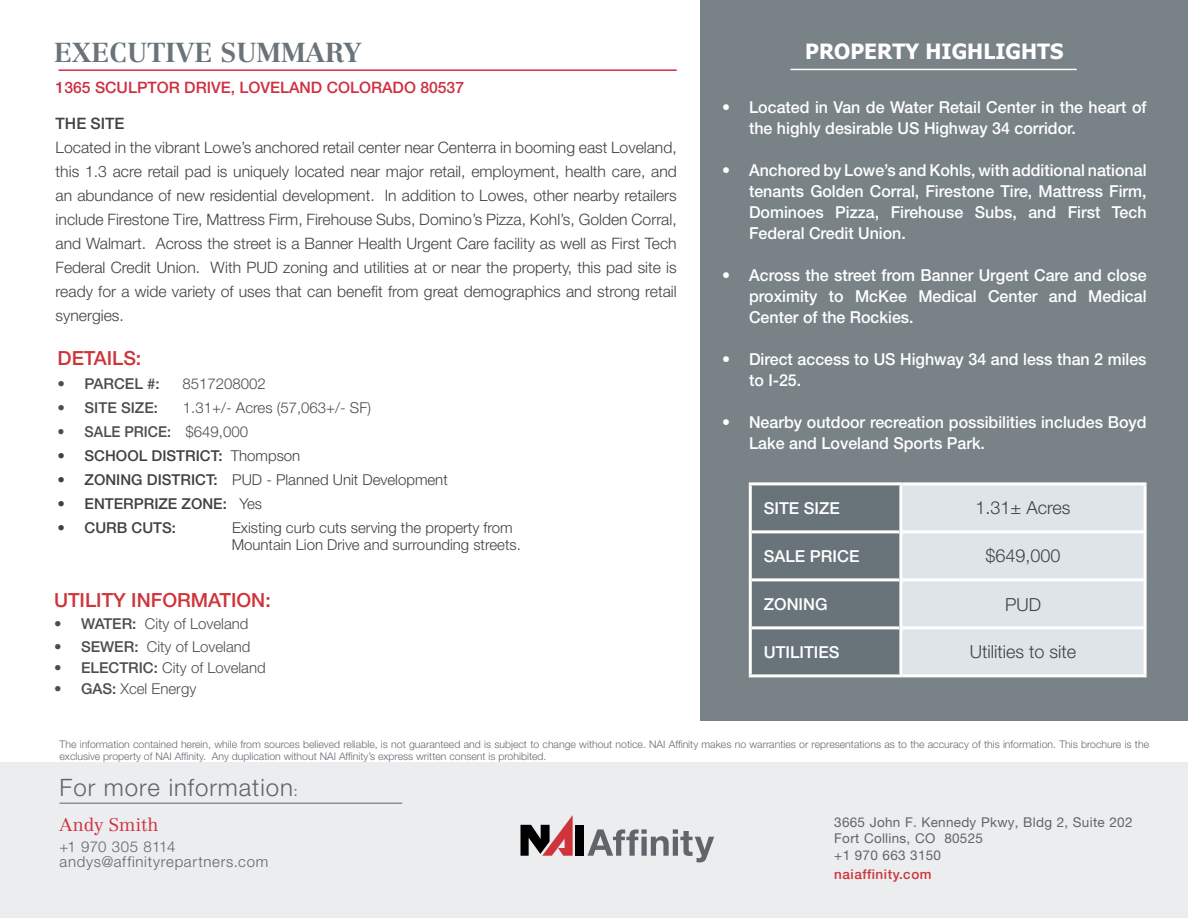
<style>
.page{position:relative;width:1188px;height:918px;background:#fff}
.page>*{position:absolute;margin:0;border:0;box-sizing:border-box;transform-origin:0 0}
.t1{font:700 27px "Centennial LT Std";color:#69747a}
.t2{font:300 24px "Helvetica Neue LT Std";letter-spacing:.04em;color:#61646a}
.t3{font:700 21px "Tahoma";color:#fff}
.t4{font:500 19.5px "Helvetica Neue LT Std";color:#ce343a}
.t5{font:300 18px "Helvetica Neue LT Std";color:#414042}
.t6{font:300 18px "Centennial LT Std";letter-spacing:-.005em;color:#cf2f40}
.t7{font:500 16.5px/21px "Helvetica Neue LT Std";color:#fff}
.t8{font:300 15.75px/24px "Helvetica Neue LT Std";color:#414042;text-align:justify}
.t9{font:500 15.75px "Helvetica Neue LT Std";color:#cf2f40}
.t10{font:500 15.75px "Helvetica Neue LT Std";color:#414042}
.t11{font:300 15px/16.5px "Helvetica Neue LT Std";color:#414042}
.t12{font:300 15px "Helvetica Neue LT Std";color:#4d4d4f}
.t13{font:500 15px "Helvetica Neue LT Std";color:#414042}
.t14{font:300 15px/15px "Helvetica Neue LT Std";letter-spacing:.045em;color:#61646a}
.t15{font:500 15px "Helvetica Neue LT Std";color:#4d4d4f}
.t16{font:500 15px "Helvetica Neue LT Std";color:#4d4d4f;scale:.95 1}
.t17{font:13.5px/16.4px "Helvetica Neue LT Std";letter-spacing:.02em;color:#61646a}
.t18{font:500 13.5px "Helvetica Neue LT Std";letter-spacing:.04em;color:#ce343a}
.t19{font:300 10.5px/12px "Helvetica Neue LT Std";color:#676a6f}
.s1{font-weight:300}
.s2{font-weight:500}
.s3{font-weight:400;font-size:13.5px}
</style>
<div class="page">
<div style="left:0;top:762px;width:1188px;height:156px;background:#ebedee"></div>
<hr style="left:60px;top:803px;width:342px;height:1px;background:#61646a">
<div style="left:575px;top:825px;width:9px;height:31px;background:#000"></div>
<svg style="left:521px;top:815px;width:52px;height:41px"></svg>
<svg style="left:587px;top:829px;width:127px;height:33px"></svg>
<div style="left:700px;top:0;width:488px;height:721px;background:#788287"></div>
<hr style="left:790px;top:69px;width:287px;height:1px;background:#fff">
<hr style="left:58px;top:69px;width:619px;height:2px;background:#cf2f40">
<div style="left:752px;top:485px;width:147px;height:189px;background:#69747a"></div>
<div style="left:902px;top:485px;width:242px;height:189px;background:#dfe4e8"></div>
<hr style="left:752px;top:530px;width:147px;height:3px;background:#fff">
<hr style="left:902px;top:530px;width:242px;height:3px;background:#fff">
<hr style="left:752px;top:578px;width:147px;height:3px;background:#fff">
<hr style="left:902px;top:578px;width:242px;height:3px;background:#fff">
<hr style="left:752px;top:626px;width:147px;height:3px;background:#fff">
<hr style="left:902px;top:626px;width:242px;height:3px;background:#fff">
<hr style="left:749px;top:482px;width:153px;height:3px;background:#fffffc">
<hr style="left:749px;top:485px;width:3px;height:47px;background:#fffffc">
<hr style="left:899px;top:485px;width:3px;height:47px;background:#fffffc">
<hr style="left:749px;top:532px;width:3px;height:48px;background:#fffffc">
<hr style="left:899px;top:532px;width:3px;height:48px;background:#fffffc">
<hr style="left:749px;top:580px;width:3px;height:48px;background:#fffffc">
<hr style="left:899px;top:580px;width:3px;height:48px;background:#fffffc">
<hr style="left:749px;top:628px;width:3px;height:46px;background:#fffffc">
<hr style="left:899px;top:628px;width:3px;height:46px;background:#fffffc">
<hr style="left:749px;top:674px;width:153px;height:3px;background:#fffffc">
<hr style="left:902px;top:482px;width:245px;height:3px;background:#fffffc">
<hr style="left:1144px;top:485px;width:3px;height:47px;background:#fffffc">
<hr style="left:1144px;top:532px;width:3px;height:48px;background:#fffffc">
<hr style="left:1144px;top:580px;width:3px;height:48px;background:#fffffc">
<hr style="left:1144px;top:628px;width:3px;height:46px;background:#fffffc">
<hr style="left:902px;top:674px;width:245px;height:3px;background:#fffffc">
<h1 class="t1" style="left:54px;top:36px;width:309px">EXECUTIVE SUMMARY</h1>
<p class="t9" style="left:56px;top:78px;width:410px">1365 SCULPTOR DRIVE, LOVELAND COLORADO 80537</p>
<p class="t10" style="left:56px;top:114px;width:70px">THE SITE</p>
<p class="t8" style="left:56px;top:135px;width:623px">Located in the vibrant Lowe’s anchored retail center near Centerra in booming east Loveland, this 1.3 acre retail pad is uniquely located near major retail, employment, health care, and an abundance of new residential development. In addition to Lowes, other nearby retailers include Firestone Tire, Mattress Firm, Firehouse Subs, Domino’s Pizza, Kohl’s, Golden Corral, and Walmart. Across the street is a Banner Health Urgent Care facility as well as First Tech Federal Credit Union. With PUD zoning and utilities at or near the property, this pad site is ready for a wide variety of uses that can benefit from great demographics and strong retail synergies.</p>
<p class="t4" style="left:58px;top:347px;width:85px">DETAILS:</p>
<p class="t15" style="left:58px;top:375px;width:104px">• PARCEL #:</p>
<p class="t12" style="left:182px;top:375px;width:85px">8517208002</p>
<p class="t15" style="left:58px;top:399px;width:102px">• SITE SIZE:</p>
<p class="t12" style="left:183px;top:399px;width:190px">1.31+/- Acres (57,063+/- SF)</p>
<p class="t16" style="left:58px;top:423px;width:202px">• SALE PRICE: <span class="s1">$649,000</span></p>
<p class="t13" style="left:58px;top:447px;width:244px">• SCHOOL DISTRICT: <span class="s1">Thompson</span></p>
<p class="t11" style="left:58px;top:471px;width:392px"><span class="s2">• ZONING DISTRICT:</span> PUD - Planned Unit Development</p>
<p class="t13" style="left:58px;top:495px;width:206px">• ENTERPRIZE ZONE: <span class="s1">Yes</span></p>
<p class="t13" style="left:58px;top:519px;width:120px">• CURB CUTS:</p>
<p class="t11" style="left:232px;top:519px;width:291px">Existing curb cuts serving the property from<br>Mountain Lion Drive and surrounding streets.</p>
<p class="t4" style="left:54px;top:588px;width:218px">UTILITY INFORMATION:</p>
<p class="t12" style="left:54px;top:615px;width:196px"><span class="s2">• WATER:</span> City of Loveland</p>
<p class="t12" style="left:54px;top:637px;width:198px"><span class="s2">• SEWER:</span> City of Loveland</p>
<p class="t12" style="left:54px;top:658px;width:213px"><span class="s2">• ELECTRIC:</span> City of Loveland</p>
<p class="t12" style="left:54px;top:679px;width:144px"><span class="s2">• GAS:</span> Xcel Energy</p>
<h3 class="t3" style="left:805px;top:36px;width:260px">PROPERTY HIGHLIGHTS</h3>
<p class="t7" style="left:749px;top:96px;width:399px;text-indent:-27px">• Located in Van de Water Retail Center in the heart of the highly desirable US Highway 34 corridor.</p>
<p class="t7" style="left:749px;top:159px;width:399px;text-align:justify;text-indent:-27px">• Anchored by Lowe’s and Kohls, with additional national tenants Golden Corral, Firestone Tire, Mattress Firm, Dominoes Pizza, Firehouse Subs, and First Tech Federal Credit Union.</p>
<p class="t7" style="left:749px;top:264px;width:399px;text-align:justify;text-indent:-27px">• Across the street from Banner Urgent Care and close proximity to McKee Medical Center and Medical Center of the Rockies.</p>
<p class="t7" style="left:749px;top:348px;width:399px;text-indent:-27px">• Direct access to US Highway 34 and less than 2 miles to I-25.</p>
<p class="t7" style="left:749px;top:411px;width:399px;text-indent:-27px">• Nearby outdoor recreation possibilities includes Boyd<br>Lake and Loveland Sports Park.</p>
<p class="t7" style="left:764px;top:497px;width:78px">SITE SIZE</p>
<p class="t5" style="left:976px;top:497px;width:96px">1.31± Acres</p>
<p class="t7" style="left:764px;top:545px;width:97px">SALE PRICE</p>
<p class="t5" style="left:985px;top:545px;width:77px">$649,000</p>
<p class="t7" style="left:764px;top:593px;width:65px">ZONING</p>
<p class="t5" style="left:1005px;top:593px;width:37px">PUD</p>
<p class="t7" style="left:764px;top:641px;width:77px">UTILITIES</p>
<p class="t5" style="left:970px;top:641px;width:108px">Utilities to site</p>
<p class="t19" style="left:60px;top:738px;width:1091px">The information contained herein, while from sources believed reliable, is not guaranteed and is subject to change without notice. NAI Affinity makes no warranties or representations as to the accuracy of this information. This brochure is the exclusive property of NAI Affinity. Any duplication without NAI Affinity’s express written consent is prohibited.</p>
<h2 class="t2" style="left:60px;top:772px;width:240px">For more information<span class="s3">:</span></h2>
<p class="t6" style="left:60px;top:814px;width:101px">Andy Smith</p>
<p class="t14" style="left:60px;top:839px;width:210px">+1 970 305 8114 andys@affinityrepartners.com</p>
<p class="t17" style="left:834px;top:814px;width:300px">3665 John F. Kennedy Pkwy, Bldg 2, Suite 202<br>Fort Collins, CO 80525<br>+1 970 663 3150</p>
<p class="t18" style="left:834px;top:866px;width:99px">naiaffinity.com</p>
</div>
